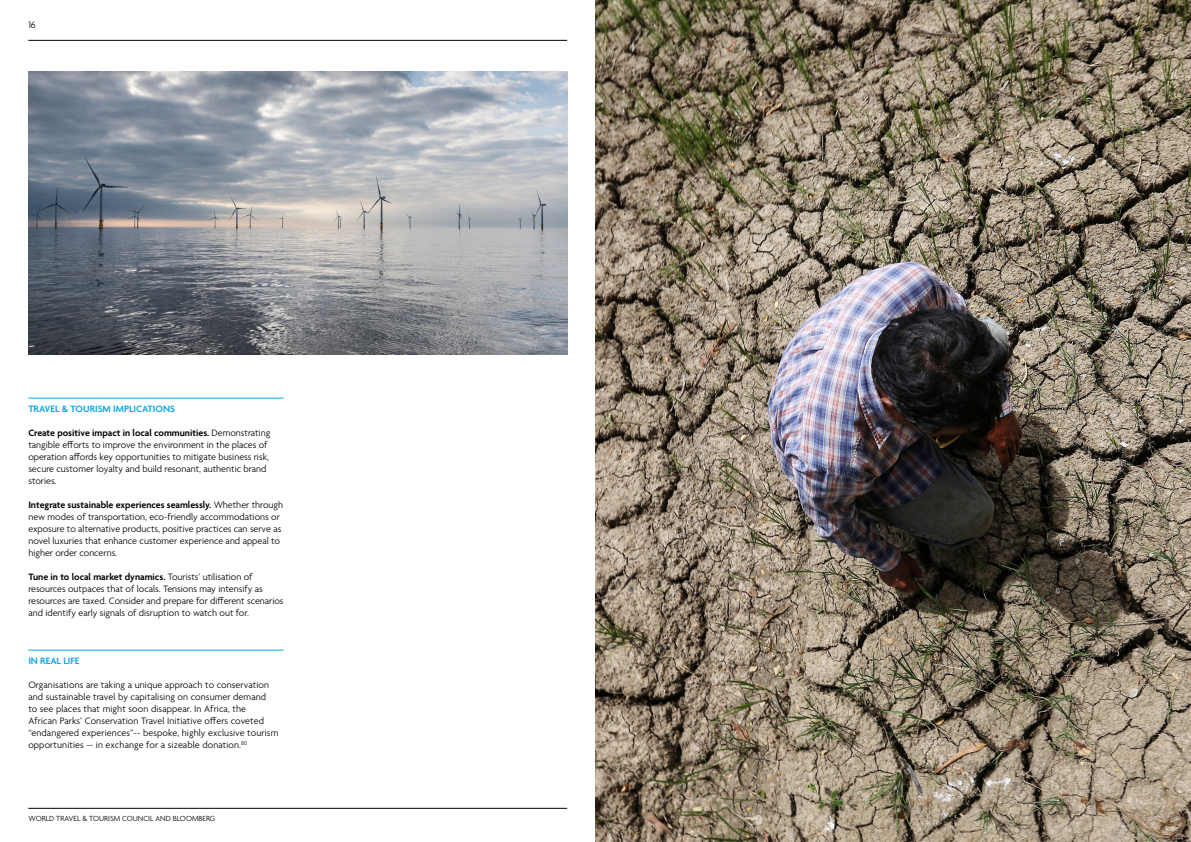
<style>
.page{position:relative;width:1191px;height:842px;background:#fff}
.page>*{position:absolute;margin:0;border:0;box-sizing:border-box;transform-origin:0 0}
.t1{font:300 10px/12px "Agenda";color:#000}
.t2{font:600 10px "Agenda";color:#0da8e1}
.t3{font:300 8px "Agenda";color:#000}
.s1{font-weight:600}
</style>
<div class="page">
<img style="left:595px;top:0;width:596px;height:842px">
<hr style="left:28px;top:398px;width:255px;height:1px;background:#0da8e1">
<hr style="left:28px;top:650px;width:255px;height:1px;background:#0da8e1">
<img style="left:28px;top:71px;width:539px;height:284px">
<hr style="left:28px;top:40px;width:539px;height:1px;background:#000">
<hr style="left:28px;top:808px;width:539px;height:1px;background:#000">
<p class="t1" style="left:28px;top:20px;width:9px">16</p>
<p class="t2" style="left:28px;top:404px;width:148px">TRAVEL &amp; TOURISM IMPLICATIONS</p>
<p class="t1" style="left:28px;top:428px;width:243px"><span class="s1">Create positive impact in local communities.</span> Demonstrating tangible efforts to improve the environment in the places of operation affords key opportunities to mitigate business risk, secure customer loyalty and build resonant, authentic brand stories.</p>
<p class="t1" style="left:28px;top:500px;width:256px"><span class="s1">Integrate sustainable experiences seamlessly.</span> Whether through new modes of transportation, eco-friendly accommodations or exposure to alternative products, positive practices can serve as novel luxuries that enhance customer experience and appeal to higher order concerns.</p>
<p class="t1" style="left:28px;top:572px;width:257px"><span class="s1">Tune in to local market dynamics.</span> Tourists’ utilisation of resources outpaces that of locals. Tensions may intensify as resources are taxed. Consider and prepare for different scenarios and identify early signals of disruption to watch out for.</p>
<p class="t2" style="left:28px;top:656px;width:52px">IN REAL LIFE</p>
<p class="t1" style="left:28px;top:680px;width:251px">Organisations are taking a unique approach to conservation and sustainable travel by capitalising on consumer demand<br>to see places that might soon disappear. In Africa, the<br>African Parks’ Conservation Travel Initiative offers coveted “endangered experiences”-- bespoke, highly exclusive tourism opportunities -- in exchange for a sizeable donation.<sup>80</sup></p>
<p class="t3" style="left:28px;top:815px;width:188px">WORLD TRAVEL &amp; TOURISM COUNCIL AND BLOOMBERG</p>
</div>
